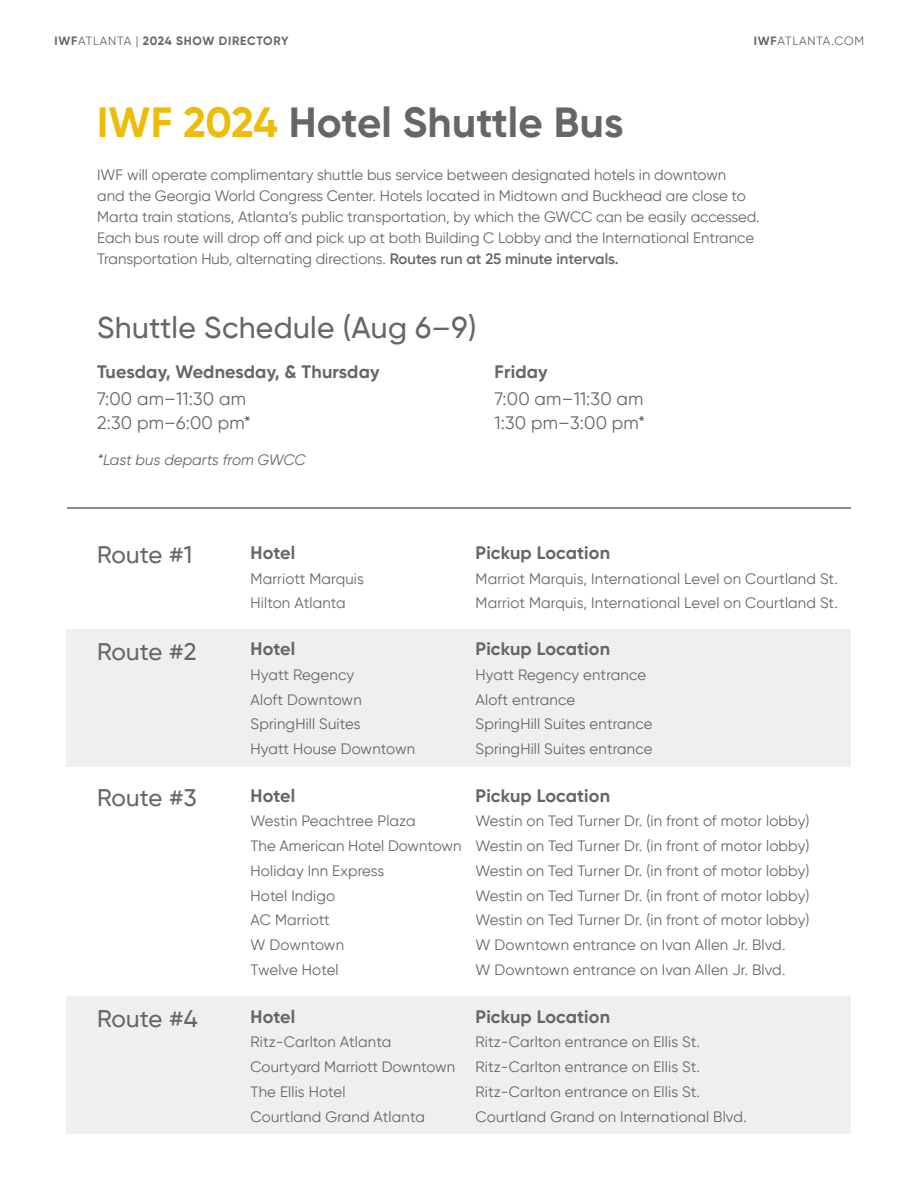
<style>
.page{position:relative;width:918px;height:1188px;background:#fff}
.page>*{position:absolute;margin:0;border:0;box-sizing:border-box;transform-origin:0 0}
.t1{font:700 42px "Gilroy";letter-spacing:.005em;color:#656666}
.t2{font:500 30px "Gilroy";letter-spacing:.01em;color:#656666}
.t3{font:500 24px "Gilroy";letter-spacing:-.005em;color:#656666}
.t4{font:700 18px "Gilroy";letter-spacing:.01em;color:#656666}
.t5{font:18px/24px "Gilroy";letter-spacing:.01em;color:#656666}
.t6{font:15px/21px "Gilroy";letter-spacing:.005em;color:#656666}
.t7{font:italic 15px "Gilroy";color:#656666}
.t8{font:700 12px "Gilroy";letter-spacing:.055em;color:#656666}
.t9{font:12px "Gilroy";letter-spacing:.06em;color:#656666}
.s1{font-weight:400}
.s2{font-weight:700}
.s3{color:#ecbc09}
.s4{font-weight:600}
</style>
<div class="page">
<div style="left:67px;top:629px;width:784px;height:137px;background:#f0efef"></div>
<div style="left:67px;top:996px;width:784px;height:138px;background:#f0efef"></div>
<hr style="left:67px;top:507px;width:784px;height:2px;background:#656666">
<p class="t8" style="left:55px;top:33px;width:236px">IWF<span class="s1">ATLANTA |</span> 2024 SHOW DIRECTORY</p>
<p class="t9" style="left:754px;top:33px;width:112px"><span class="s2">IWF</span>ATLANTA.COM</p>
<h1 class="t1" style="left:97px;top:96px;width:528px"><span class="s3">IWF 2024</span> Hotel Shuttle Bus</h1>
<p class="t6" style="left:97px;top:164px;width:664px">IWF will operate complimentary shuttle bus service between designated hotels in downtown<br>and the Georgia World Congress Center. Hotels located in Midtown and Buckhead are close to Marta train stations, Atlanta’s public transportation, by which the GWCC can be easily accessed.<br>Each bus route will drop off and pick up at both Building C Lobby and the International Entrance Transportation Hub, alternating directions. <span class="s4">Routes run at 25 minute intervals.</span></p>
<h2 class="t2" style="left:97px;top:309px;width:381px">Shuttle Schedule (Aug 6–9)</h2>
<p class="t4" style="left:97px;top:361px;width:284px">Tuesday, Wednesday, &amp; Thursday</p>
<p class="t5" style="left:97px;top:387px;width:155px">7:00 am–11:30 am<br>2:30 pm–6:00 pm*</p>
<p class="t7" style="left:97px;top:451px;width:210px">*Last bus departs from GWCC</p>
<p class="t4" style="left:495px;top:361px;width:55px">Friday</p>
<p class="t5" style="left:495px;top:387px;width:152px">7:00 am–11:30 am<br>1:30 pm–3:00 pm*</p>
<h3 class="t3" style="left:97px;top:540px;width:97px">Route #1</h3>
<h3 class="t3" style="left:97px;top:637px;width:101px">Route #2</h3>
<p class="t4" style="left:251px;top:541px;width:46px">Hotel</p>
<p class="t4" style="left:476px;top:541px;width:136px">Pickup Location</p>
<p class="t6" style="left:251px;top:568px;width:115px">Marriott Marquis</p>
<p class="t6" style="left:476px;top:568px;width:364px">Marriot Marquis, International Level on Courtland St.</p>
<p class="t6" style="left:251px;top:592px;width:97px">Hilton Atlanta</p>
<p class="t6" style="left:476px;top:592px;width:364px">Marriot Marquis, International Level on Courtland St.</p>
<p class="t4" style="left:251px;top:637px;width:46px">Hotel</p>
<p class="t4" style="left:476px;top:637px;width:136px">Pickup Location</p>
<p class="t6" style="left:251px;top:664px;width:105px">Hyatt Regency</p>
<p class="t6" style="left:476px;top:664px;width:172px">Hyatt Regency entrance</p>
<p class="t6" style="left:251px;top:689px;width:113px">Aloft Downtown</p>
<p class="t6" style="left:476px;top:689px;width:101px">Aloft entrance</p>
<p class="t6" style="left:251px;top:713px;width:112px">SpringHill Suites</p>
<p class="t6" style="left:476px;top:713px;width:179px">SpringHill Suites entrance</p>
<p class="t6" style="left:251px;top:738px;width:166px">Hyatt House Downtown</p>
<p class="t6" style="left:476px;top:738px;width:179px">SpringHill Suites entrance</p>
<h3 class="t3" style="left:97px;top:783px;width:101px">Route #3</h3>
<p class="t4" style="left:251px;top:784px;width:46px">Hotel</p>
<p class="t4" style="left:476px;top:784px;width:136px">Pickup Location</p>
<p class="t6" style="left:251px;top:810px;width:167px">Westin Peachtree Plaza</p>
<p class="t6" style="left:251px;top:809px;width:560px;line-height:24.8px;text-align:justify;text-indent:225px">Westin on Ted Turner Dr. (in front of motor lobby)<br>The American Hotel Downtown Westin on Ted Turner Dr. (in front of motor lobby)<br>Holiday Inn Express</p>
<p class="t6" style="left:476px;top:860px;width:335px">Westin on Ted Turner Dr. (in front of motor lobby)</p>
<p class="t6" style="left:251px;top:885px;width:86px">Hotel Indigo</p>
<p class="t6" style="left:476px;top:885px;width:335px">Westin on Ted Turner Dr. (in front of motor lobby)</p>
<p class="t6" style="left:251px;top:909px;width:81px">AC Marriott</p>
<p class="t6" style="left:476px;top:909px;width:335px">Westin on Ted Turner Dr. (in front of motor lobby)</p>
<p class="t6" style="left:251px;top:934px;width:95px">W Downtown</p>
<p class="t6" style="left:476px;top:934px;width:311px">W Downtown entrance on Ivan Allen Jr. Blvd.</p>
<p class="t6" style="left:251px;top:959px;width:90px">Twelve Hotel</p>
<p class="t6" style="left:476px;top:959px;width:311px">W Downtown entrance on Ivan Allen Jr. Blvd.</p>
<h3 class="t3" style="left:97px;top:1004px;width:102px">Route #4</h3>
<p class="t4" style="left:251px;top:1005px;width:46px">Hotel</p>
<p class="t4" style="left:476px;top:1005px;width:136px">Pickup Location</p>
<p class="t6" style="left:251px;top:1031px;width:142px">Ritz-Carlton Atlanta</p>
<p class="t6" style="left:476px;top:1031px;width:226px">Ritz-Carlton entrance on Ellis St.</p>
<p class="t6" style="left:251px;top:1056px;width:206px">Courtyard Marriott Downtown</p>
<p class="t6" style="left:476px;top:1056px;width:226px">Ritz-Carlton entrance on Ellis St.</p>
<p class="t6" style="left:251px;top:1081px;width:97px">The Ellis Hotel</p>
<p class="t6" style="left:476px;top:1081px;width:226px">Ritz-Carlton entrance on Ellis St.</p>
<p class="t6" style="left:251px;top:1106px;width:176px">Courtland Grand Atlanta</p>
<p class="t6" style="left:476px;top:1106px;width:273px">Courtland Grand on International Blvd.</p>
</div>
